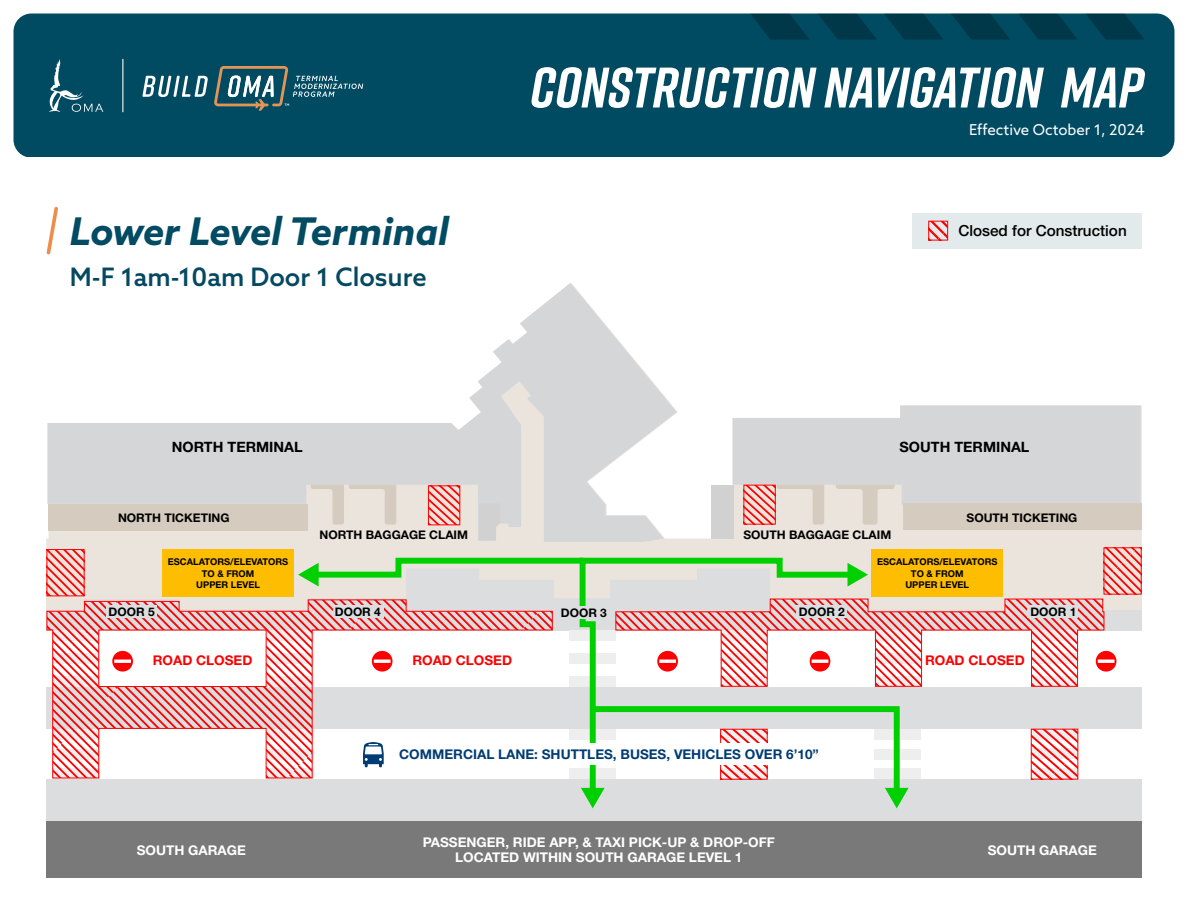
<style>
.page{position:relative;width:1188px;height:918px;background:#fff}
.page>*{position:absolute;margin:0;border:0;box-sizing:border-box;transform-origin:0 0}
.t1{font:italic 700 57px "Rift";color:#fff}
.t2{font:italic 700 38.25px "Azo Sans";color:#024b62}
.t3{font:500 25.5px "Azo Sans";color:#044961}
.t4{font:500 15.3px "Helvetica Neue LT Std";color:#000}
.t5{font:15px "Azo Sans";color:#fff}
.t6{font:700 14.25px "Helvetica Neue LT Std";color:#000}
.t7{font:700 13.35px/15.1px "Helvetica Neue LT Std";color:#fff;text-align:center}
.t8{font:700 13.35px "Helvetica Neue LT Std";color:#003c74}
.t9{font:700 13.35px "Helvetica Neue LT Std";color:#fe0000}
.t10{font:700 11.85px "Helvetica Neue LT Std";color:#000}
.t11{font:700 9.3px/11.2px "Helvetica Neue LT Std";color:#000;text-align:center}
</style>
<div class="page">
<div style="left:14px;top:14px;width:1160px;height:144px;background:#014b62;border-radius:18px"></div>
<svg style="left:751px;top:14px;width:58px;height:26px"></svg>
<svg style="left:818px;top:14px;width:59px;height:26px"></svg>
<svg style="left:885px;top:14px;width:58px;height:26px"></svg>
<svg style="left:952px;top:14px;width:58px;height:26px"></svg>
<svg style="left:1019px;top:14px;width:58px;height:26px"></svg>
<svg style="left:1086px;top:14px;width:58px;height:26px"></svg>
<svg style="left:142px;top:76px;width:66px;height:21px"></svg>
<svg style="left:214px;top:66px;width:149px;height:45px"></svg>
<svg style="left:49px;top:59px;width:55px;height:53px"></svg>
<hr style="left:122px;top:59px;width:1px;height:53px;background:#fff">
<div style="left:912px;top:213px;width:230px;height:36px;background:#e2eaec"></div>
<svg style="left:930px;top:223px;width:16px;height:16px"></svg>
<div style="left:928px;top:221px;width:20px;height:20px;border:1px solid #fe0000"></div>
<svg style="left:47px;top:207px;width:11px;height:48px"></svg>
<div style="left:46px;top:687px;width:1096px;height:42px;background:#dcdddf"></div>
<div style="left:46px;top:779px;width:1096px;height:42px;background:#dcdddf"></div>
<svg style="left:46px;top:405px;width:1096px;height:205px;fill:#ebe4dd"></svg>
<svg style="left:47px;top:283px;width:630px;height:259px"></svg>
<div style="left:903px;top:504px;width:239px;height:26px;background:#d5cbbe"></div>
<div style="left:48px;top:504px;width:260px;height:26px;background:#d5cbbe"></div>
<div style="left:712px;top:485px;width:22px;height:54px;background:#d1d1d1"></div>
<svg style="left:479px;top:503px;width:21px;height:38px"></svg>
<svg style="left:732px;top:405px;width:409px;height:120px"></svg>
<svg style="left:311px;top:485px;width:85px;height:40px"></svg>
<svg style="left:430px;top:487px;width:28px;height:36px"></svg>
<div style="left:428px;top:485px;width:32px;height:40px;border:1px solid #fe0000"></div>
<div style="left:874px;top:769px;width:47px;height:10px;background:#eeeeef"></div>
<div style="left:874px;top:749px;width:47px;height:10px;background:#eeeeef"></div>
<div style="left:874px;top:729px;width:47px;height:11px;background:#eeeeef"></div>
<div style="left:569px;top:769px;width:47px;height:10px;background:#eeeeef"></div>
<div style="left:569px;top:729px;width:47px;height:11px;background:#eeeeef"></div>
<div style="left:569px;top:677px;width:47px;height:10px;background:#eeeeef"></div>
<div style="left:569px;top:654px;width:47px;height:10px;background:#eeeeef"></div>
<div style="left:569px;top:631px;width:47px;height:10px;background:#eeeeef"></div>
<div style="left:46px;top:821px;width:1096px;height:57px;background:#797979"></div>
<svg style="left:577px;top:555px;width:280px;height:214px"></svg>
<svg style="left:1106px;top:549px;width:34px;height:44px"></svg>
<div style="left:1104px;top:547px;width:38px;height:48px;border:1px solid #fe0000"></div>
<svg style="left:49px;top:551px;width:34px;height:43px"></svg>
<div style="left:47px;top:549px;width:38px;height:47px;border:1px solid #fe0000"></div>
<svg style="left:298px;top:555px;width:291px;height:55px"></svg>
<svg style="left:581px;top:703px;width:328px;height:105px"></svg>
<svg style="left:1033px;top:731px;width:43px;height:47px"></svg>
<div style="left:1031px;top:729px;width:47px;height:51px;border:1px solid #fe0000"></div>
<svg style="left:745px;top:487px;width:29px;height:36px"></svg>
<div style="left:743px;top:485px;width:33px;height:40px;border:1px solid #fe0000"></div>
<svg style="left:46px;top:599px;width:507px;height:180px"></svg>
<div style="left:106px;top:605px;width:51px;height:13px;background:#dcdddf"></div>
<div style="left:333px;top:606px;width:51px;height:12px;background:#dcdddf"></div>
<div style="left:558px;top:606px;width:51px;height:13px;background:#dcdddf"></div>
<div style="left:162px;top:550px;width:132px;height:47px;background:#ffbd00"></div>
<div style="left:872px;top:550px;width:131px;height:47px;background:#ffbd00"></div>
<svg style="left:112px;top:651px;width:21px;height:21px"></svg>
<svg style="left:372px;top:651px;width:21px;height:21px"></svg>
<svg style="left:610px;top:563px;width:506px;height:124px"></svg>
<div style="left:321px;top:743px;width:523px;height:22px;background:#fff"></div>
<svg style="left:363px;top:742px;width:21px;height:26px"></svg>
<h1 class="t1" style="left:530px;top:47px;width:615px">CONSTRUCTION NAVIGATION MAP</h1>
<p class="t5" style="left:969px;top:120px;width:177px">Effective October 1, 2024</p>
<h2 class="t2" style="left:70px;top:206px;width:380px">Lower Level Terminal</h2>
<p class="t4" style="left:958px;top:222px;width:170px">Closed for Construction</p>
<h3 class="t3" style="left:70px;top:260px;width:358px">M-F 1am-10am Door 1 Closure</h3>
<p class="t6" style="left:172px;top:438px;width:132px">NORTH TERMINAL</p>
<p class="t6" style="left:900px;top:438px;width:131px">SOUTH TERMINAL</p>
<p class="t10" style="left:118px;top:510px;width:113px">NORTH TICKETING</p>
<p class="t10" style="left:967px;top:510px;width:112px">SOUTH TICKETING</p>
<p class="t11" style="left:168px;top:556px;width:122px">ESCALATORS/ELEVATORS<br>TO &amp; FROM<br>UPPER LEVEL</p>
<p class="t11" style="left:877px;top:556px;width:122px">ESCALATORS/ELEVATORS<br>TO &amp; FROM<br>UPPER LEVEL</p>
<p class="t10" style="left:319px;top:527px;width:150px">NORTH BAGGAGE CLAIM</p>
<p class="t10" style="left:743px;top:527px;width:149px">SOUTH BAGGAGE CLAIM</p>
<p class="t10" style="left:109px;top:604px;width:48px">DOOR 5</p>
<p class="t10" style="left:335px;top:604px;width:48px">DOOR 4</p>
<p class="t10" style="left:561px;top:605px;width:48px">DOOR 3</p>
<p class="t10" style="left:799px;top:604px;width:48px">DOOR 2</p>
<p class="t10" style="left:1030px;top:604px;width:48px">DOOR 1</p>
<p class="t9" style="left:153px;top:652px;width:101px">ROAD CLOSED</p>
<p class="t9" style="left:412px;top:652px;width:101px">ROAD CLOSED</p>
<p class="t9" style="left:925px;top:652px;width:101px">ROAD CLOSED</p>
<p class="t8" style="left:399px;top:746px;width:421px">COMMERCIAL LANE: SHUTTLES, BUSES, VEHICLES OVER 6’10”</p>
<p class="t7" style="left:423px;top:834px;width:354px">PASSENGER, RIDE APP, &amp; TAXI PICK-UP &amp; DROP-OFF<br>LOCATED WITHIN SOUTH GARAGE LEVEL 1</p>
<p class="t7" style="left:137px;top:842px;width:111px">SOUTH GARAGE</p>
<p class="t7" style="left:988px;top:842px;width:111px">SOUTH GARAGE</p>
</div>
